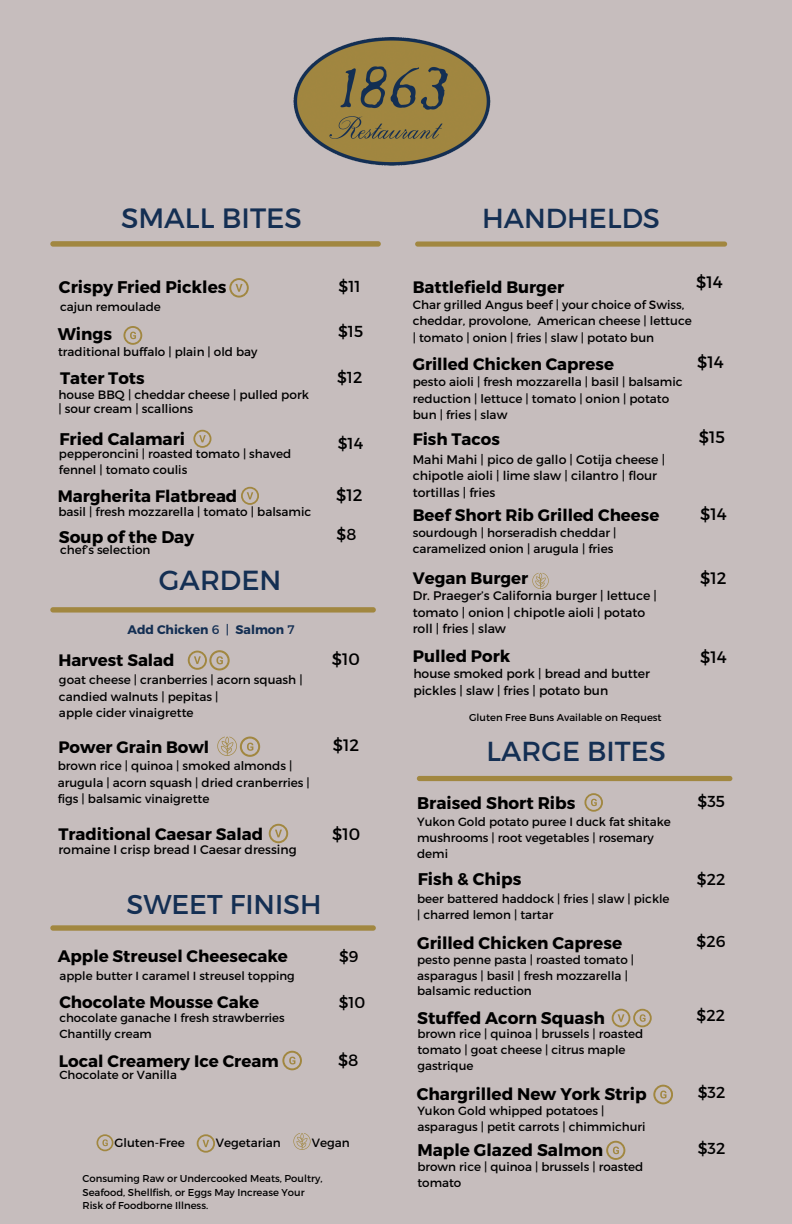
<style>
.page{position:relative;width:792px;height:1224px;background:#c6bdbd}
.page>*{position:absolute;margin:0;border:0;box-sizing:border-box;transform-origin:0 0}
.t1{font:27.9px "Montserrat";color:#142f53}
.t2{font:27.6px "Montserrat";color:#142f53}
.t3{font:27.5px "Montserrat";color:#142f53}
.t4{font:27.1px "Montserrat";color:#142f53}
.t5{font:700 16.9px "Montserrat";color:#000}
.t6{font:700 16.7px "Montserrat";color:#000}
.t7{font:700 16.6px "Montserrat";color:#000}
.t8{font:16.6px "Montserrat";color:#000}
.t9{font:16.4px "Montserrat";color:#000}
.t10{font:15.9px "Montserrat";color:#000}
.t11{font:15.7px "Montserrat";color:#000}
.t12{font:12.4px/16.6px "Montserrat";color:#000}
.t13{font:700 12.4px "Montserrat";color:#142f53}
.t14{font:12.1px/13.5px "Montserrat";color:#000}
.t15{font:12px/16.5px "Montserrat";color:#000}
.t16{font:11.9px/15.9px "Montserrat";color:#000}
.t17{font:11.8px/15.7px "Montserrat";color:#000}
.t18{font:10px/13.5px "Montserrat";color:#000}
.s1{font-weight:400}
</style>
<div class="page">
<div style="left:417px;top:776px;width:315px;height:5px;background:#a18740;border-radius:3px"></div>
<div style="left:415px;top:241px;width:312px;height:6px;background:#a18740;border-radius:3px"></div>
<div style="left:50px;top:241px;width:331px;height:5px;background:#a18740;border-radius:3px"></div>
<img style="left:293px;top:37px;width:198px;height:129px">
<svg style="left:97px;top:1134px;width:16px;height:17px"></svg>
<svg style="left:197px;top:1134px;width:18px;height:18px"></svg>
<svg style="left:293px;top:1133px;width:18px;height:17px"></svg>
<svg style="left:653px;top:1085px;width:20px;height:19px"></svg>
<svg style="left:532px;top:573px;width:17px;height:16px"></svg>
<svg style="left:584px;top:793px;width:19px;height:19px"></svg>
<svg style="left:241px;top:487px;width:18px;height:18px"></svg>
<svg style="left:123px;top:326px;width:19px;height:19px"></svg>
<svg style="left:193px;top:430px;width:18px;height:18px"></svg>
<div style="left:50px;top:607px;width:326px;height:5px;background:#a18740;border-radius:3px"></div>
<div style="left:50px;top:925px;width:326px;height:6px;background:#a18740;border-radius:3px"></div>
<svg style="left:269px;top:824px;width:19px;height:19px"></svg>
<svg style="left:229px;top:278px;width:20px;height:20px"></svg>
<svg style="left:606px;top:1141px;width:19px;height:19px"></svg>
<svg style="left:612px;top:1009px;width:40px;height:18px"></svg>
<svg style="left:282px;top:1051px;width:20px;height:19px"></svg>
<svg style="left:188px;top:650px;width:42px;height:20px"></svg>
<svg style="left:217px;top:737px;width:43px;height:20px"></svg>
<p class="t1" style="left:121px;top:199px;width:182px">SMALL BITES</p>
<h1 class="t3" style="left:482px;top:200px;width:179px">HANDHELDS</h1>
<p class="t5" style="left:59px;top:276px;width:169px">Crispy Fried Pickles</p>
<h3 class="t16" style="left:60px;top:298px;width:102px">cajun remoulade</h3>
<h2 class="t10" style="left:339px;top:276px;width:24px">$11</h2>
<h2 class="t5" style="left:58px;top:323px;width:56px">Wings</h2>
<h3 class="t16" style="left:58px;top:343px;width:201px">traditional buffalo | plain | old bay</h3>
<h4 class="t10" style="left:338px;top:321px;width:27px">$15</h4>
<h4 class="t7" style="left:60px;top:367px;width:86px">Tater Tots</h4>
<p class="t14" style="left:58px;top:388px;width:252px">house BBQ | cheddar cheese | pulled pork | sour cream | scallions</p>
<p class="t10" style="left:337px;top:367px;width:27px">$12</p>
<h2 class="t5" style="left:59px;top:428px;width:127px">Fried Calamari</h2>
<h3 class="t16" style="left:59px;top:446px;width:234px">pepperoncini | roasted tomato | shaved fennel | tomato coulis</h3>
<h4 class="t10" style="left:338px;top:433px;width:27px">$14</h4>
<h2 class="t7" style="left:58px;top:485px;width:181px">Margherita Flatbread</h2>
<h3 class="t8" style="left:336px;top:485px;width:28px">$12</h3>
<h4 class="t5" style="left:59px;top:526px;width:137px">Soup of the Day</h4>
<h1 class="t16" style="left:60px;top:541px;width:92px">chef’s selection</h1>
<h3 class="t15" style="left:58px;top:503px;width:254px">basil | fresh mozzarella | tomato | balsamic</h3>
<p class="t10" style="left:336px;top:524px;width:21px">$8</p>
<h3 class="t2" style="left:159px;top:562px;width:124px">GARDEN</h3>
<h4 class="t13" style="left:128px;top:621px;width:168px">Add Chicken <span class="s1">6 |</span> Salmon <span class="s1">7</span></h4>
<h3 class="t7" style="left:58px;top:649px;width:118px">Harvest Salad</h3>
<h4 class="t15" style="left:59px;top:671px;width:245px">goat cheese | cranberries | acorn squash | candied walnuts | pepitas |<br>apple cider vinaigrette</h4>
<h4 class="t7" style="left:58px;top:736px;width:152px">Power Grain Bowl</h4>
<p class="t15" style="left:58px;top:757px;width:254px">brown rice | quinoa | smoked almonds | arugula | acorn squash | dried cranberries | figs | balsamic vinaigrette</p>
<p class="t7" style="left:58px;top:824px;width:206px">Traditional Caesar Salad</p>
<h4 class="t12" style="left:58px;top:841px;width:240px">romaine I crisp bread I Caesar dressing</h4>
<h2 class="t8" style="left:332px;top:649px;width:30px">$10</h2>
<h2 class="t8" style="left:333px;top:735px;width:28px">$12</h2>
<p class="t8" style="left:332px;top:823px;width:30px">$10</p>
<h3 class="t4" style="left:127px;top:886px;width:197px">SWEET FINISH</h3>
<h2 class="t6" style="left:58px;top:945px;width:232px">Apple Streusel Cheesecake</h2>
<p class="t17" style="left:59px;top:967px;width:237px">apple butter I caramel I streusel topping</p>
<h4 class="t11" style="left:339px;top:946px;width:21px">$9</h4>
<h4 class="t6" style="left:59px;top:991px;width:201px">Chocolate Mousse Cake</h4>
<h3 class="t17" style="left:59px;top:1009px;width:227px">chocolate ganache I fresh strawberries<br>Chantilly cream</h3>
<h3 class="t11" style="left:339px;top:992px;width:28px">$10</h3>
<h2 class="t6" style="left:59px;top:1050px;width:221px">Local Creamery Ice Cream</h2>
<h4 class="t17" style="left:59px;top:1067px;width:119px">Chocolate or Vanilla</h4>
<h2 class="t9" style="left:338px;top:1050px;width:22px">$8</h2>
<h3 class="t15" style="left:115px;top:1133px;width:72px">Gluten-Free</h3>
<h3 class="t15" style="left:216px;top:1133px;width:67px">Vegetarian</h3>
<h2 class="t15" style="left:312px;top:1133px;width:40px">Vegan</h2>
<h4 class="t18" style="left:83px;top:1172px;width:241px">Consuming Raw or Undercooked Meats, Poultry,<br>Seafood, Shellfish, or Eggs May Increase Your<br>Risk of Foodborne Illness.</h4>
<p class="t8" style="left:696px;top:272px;width:28px">$14</p>
<h3 class="t7" style="left:413px;top:276px;width:153px">Battlefield Burger</h3>
<h4 class="t15" style="left:413px;top:295px;width:281px">Char grilled Angus beef | your choice of Swiss, cheddar, provolone, American cheese | lettuce | tomato | onion | fries | slaw | potato bun</h4>
<p class="t7" style="left:413px;top:353px;width:203px">Grilled Chicken Caprese</p>
<h2 class="t15" style="left:413px;top:373px;width:271px">pesto aioli | fresh mozzarella | basil | balsamic reduction | lettuce | tomato | onion | potato bun | fries | slaw</h2>
<p class="t7" style="left:413px;top:428px;width:89px">Fish Tacos</p>
<h3 class="t12" style="left:413px;top:450px;width:254px">Mahi Mahi | pico de gallo | Cotija cheese | chipotle aioli | lime slaw | cilantro | flour tortillas | fries</h3>
<h4 class="t7" style="left:413px;top:504px;width:248px">Beef Short Rib Grilled Cheese</h4>
<p class="t15" style="left:413px;top:524px;width:205px">sourdough | horseradish cheddar | caramelized onion | arugula | fries</p>
<h4 class="t7" style="left:413px;top:568px;width:117px">Vegan Burger</h4>
<h1 class="t12" style="left:413px;top:587px;width:246px">Dr. Praeger’s California burger | lettuce | tomato | onion | chipotle aioli | potato roll | fries | slaw</h1>
<h4 class="t7" style="left:413px;top:645px;width:99px">Pulled Pork</h4>
<h2 class="t12" style="left:413px;top:665px;width:238px;line-height:17.2px">house smoked pork | bread and butter pickles | slaw | fries | potato bun</h2>
<h1 class="t18" style="left:469px;top:711px;width:194px">Gluten Free Buns Available on Request</h1>
<p class="t3" style="left:487px;top:734px;width:181px">LARGE BITES</p>
<h2 class="t5" style="left:417px;top:792px;width:160px">Braised Short Ribs</h2>
<p class="t16" style="left:417px;top:813px;width:255px">Yukon Gold potato puree I duck fat shitake mushrooms | root vegetables | rosemary demi</p>
<h2 class="t5" style="left:418px;top:868px;width:105px">Fish &amp; Chips</h2>
<h4 class="t16" style="left:417px;top:890px;width:254px">beer battered haddock | fries | slaw | pickle | charred lemon | tartar</h4>
<p class="t5" style="left:417px;top:932px;width:207px">Grilled Chicken Caprese</p>
<h3 class="t16" style="left:417px;top:951px;width:219px">pesto penne pasta | roasted tomato | asparagus | basil | fresh mozzarella | balsamic reduction</h3>
<p class="t5" style="left:417px;top:1007px;width:189px">Stuffed Acorn Squash</p>
<h4 class="t16" style="left:417px;top:1025px;width:228px">brown rice | quinoa | brussels | roasted tomato | goat cheese | citrus maple gastrique</h4>
<p class="t5" style="left:417px;top:1083px;width:231px">Chargrilled New York Strip</p>
<h2 class="t16" style="left:417px;top:1102px;width:230px">Yukon Gold whipped potatoes | asparagus | petit carrots | chimmichuri</h2>
<h4 class="t5" style="left:417px;top:1139px;width:187px">Maple Glazed Salmon</h4>
<h2 class="t16" style="left:417px;top:1158px;width:228px">brown rice | quinoa | brussels | roasted tomato</h2>
<p class="t8" style="left:697px;top:351px;width:28px">$14</p>
<h4 class="t8" style="left:699px;top:426px;width:28px">$15</h4>
<h2 class="t8" style="left:700px;top:503px;width:28px">$14</h2>
<p class="t8" style="left:700px;top:568px;width:28px">$12</p>
<h4 class="t8" style="left:700px;top:646px;width:28px">$14</h4>
<h3 class="t10" style="left:698px;top:791px;width:29px">$35</h3>
<h3 class="t10" style="left:697px;top:869px;width:30px">$22</h3>
<h4 class="t10" style="left:697px;top:931px;width:30px">$26</h4>
<h2 class="t10" style="left:697px;top:1005px;width:30px">$22</h2>
<h3 class="t10" style="left:698px;top:1082px;width:29px">$32</h3>
<p class="t10" style="left:698px;top:1138px;width:29px">$32</p>
</div>
